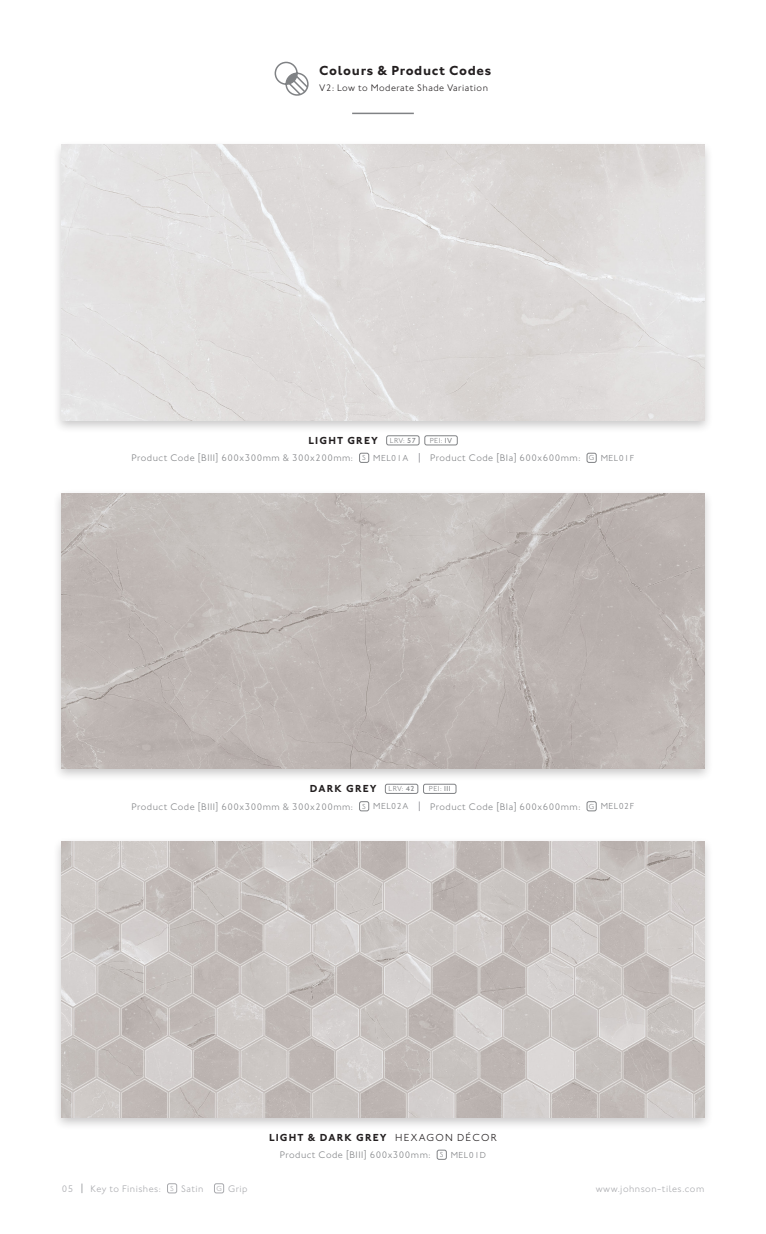
<style>
.page{position:relative;width:766px;height:1234px;background:#fff}
.page>*{position:absolute;margin:0;border:0;box-sizing:border-box;transform-origin:0 0}
.t1{font:700 13.5px "Johnston ITC Std";letter-spacing:.05em;color:#231f20}
.t2{font:700 10.5px "Johnston ITC Std";letter-spacing:.095em;color:#231f20}
.t3{font:300 10.5px "Johnston ITC Std";letter-spacing:.11em;color:#231f20}
.t4{font:300 9.75px "Johnston ITC Std";letter-spacing:.05em;color:#808285}
.t5{font:300 9.75px "Johnston ITC Std";letter-spacing:.05em;color:#a8a9ad}
.t6{font:300 9.75px "Johnston ITC Std";letter-spacing:.05em;color:#231f20}
.t7{font:300 9px "Johnston ITC Std";letter-spacing:.05em;color:#808285}
.t8{font:300 7.5px "Johnston ITC Std";letter-spacing:.06em;color:#808285}
.t9{font:300 7.5px "Johnston ITC Std";color:#a8a9ad}
.s1{font-weight:500}
</style>
<div class="page">
<hr style="left:352px;top:113px;width:62px;height:1px;background:#808285">
<svg style="left:274px;top:61px;width:35px;height:35px"></svg>
<div style="left:53px;top:140px;width:660px;height:293px;background:#231f20;opacity:.25"></div>
<img style="left:62px;top:145px;width:642px;height:275px">
<div style="left:386px;top:435px;width:33px;height:10px;border:1px solid #808285;border-radius:2px"></div>
<div style="left:359px;top:453px;width:10px;height:9px;border:1px solid #808285;border-radius:2px"></div>
<div style="left:586px;top:453px;width:10px;height:9px;border:1px solid #808285;border-radius:2px"></div>
<div style="left:167px;top:1183px;width:10px;height:9px;border:1px solid #a8a9ad;border-radius:2px"></div>
<div style="left:214px;top:1183px;width:10px;height:9px;border:1px solid #a8a9ad;border-radius:2px"></div>
<div style="left:424px;top:435px;width:33px;height:10px;border:1px solid #808285;border-radius:2px"></div>
<div style="left:53px;top:488px;width:660px;height:294px;background:#231f20;opacity:.25"></div>
<img style="left:62px;top:493px;width:642px;height:275px">
<div style="left:385px;top:783px;width:33px;height:10px;border:1px solid #808285;border-radius:2px"></div>
<div style="left:359px;top:801px;width:10px;height:9px;border:1px solid #808285;border-radius:2px"></div>
<div style="left:586px;top:801px;width:10px;height:9px;border:1px solid #808285;border-radius:2px"></div>
<div style="left:423px;top:783px;width:33px;height:10px;border:1px solid #808285;border-radius:2px"></div>
<div style="left:53px;top:837px;width:660px;height:293px;background:#231f20;opacity:.25"></div>
<img style="left:62px;top:841px;width:642px;height:275px">
<div style="left:437px;top:1149px;width:9px;height:10px;border:1px solid #808285;border-radius:2px"></div>
<p class="t1" style="left:319px;top:62px;width:174px">Colours &amp; Product Codes</p>
<p class="t6" style="left:319px;top:82px;width:170px">V2: Low to Moderate Shade Variation</p>
<p class="t2" style="left:308px;top:434px;width:71px">LIGHT GREY</p>
<p class="t8" style="left:390px;top:436px;width:28px">LRV: <span class="s1">57</span></p>
<p class="t4" style="left:131px;top:452px;width:223px">Product Code [BIII] 600x300mm &amp; 300x200mm:</p>
<p class="t8" style="left:362px;top:453px;width:5px">S</p>
<p class="t7" style="left:373px;top:452px;width:37px">MEL01A</p>
<p class="t4" style="left:430px;top:452px;width:152px">Product Code [BIa] 600x600mm:</p>
<p class="t8" style="left:588px;top:453px;width:7px">G</p>
<p class="t7" style="left:600px;top:452px;width:35px">MEL01F</p>
<p class="t8" style="left:429px;top:436px;width:24px">PEI: <span class="s1">IV</span></p>
<p class="t2" style="left:310px;top:782px;width:68px">DARK GREY</p>
<p class="t8" style="left:388px;top:784px;width:28px">LRV: <span class="s1">42</span></p>
<p class="t4" style="left:131px;top:800px;width:223px">Product Code [BIII] 600x300mm &amp; 300x200mm:</p>
<p class="t8" style="left:362px;top:801px;width:5px">S</p>
<p class="t7" style="left:373px;top:800px;width:37px">MEL02A</p>
<p class="t4" style="left:430px;top:800px;width:152px">Product Code [BIa] 600x600mm:</p>
<p class="t8" style="left:588px;top:801px;width:7px">G</p>
<p class="t7" style="left:600px;top:800px;width:35px">MEL02F</p>
<p class="t8" style="left:429px;top:784px;width:23px">PEI: <span class="s1">III</span></p>
<p class="t3" style="left:395px;top:1130px;width:103px">HEXAGON DÉCOR</p>
<p class="t2" style="left:269px;top:1130px;width:119px">LIGHT &amp; DARK GREY</p>
<p class="t4" style="left:280px;top:1148px;width:152px">Product Code [BIII] 600x300mm:</p>
<p class="t8" style="left:440px;top:1149px;width:5px">S</p>
<p class="t7" style="left:450px;top:1149px;width:37px">MEL01D</p>
<p class="t5" style="left:91px;top:1182px;width:72px">Key to Finishes:</p>
<p class="t9" style="left:170px;top:1183px;width:5px">S</p>
<p class="t5" style="left:181px;top:1182px;width:24px">Satin</p>
<p class="t9" style="left:216px;top:1183px;width:7px">G</p>
<p class="t5" style="left:228px;top:1182px;width:21px">Grip</p>
<p class="t5" style="left:62px;top:1182px;width:13px">05</p>
<p class="t5" style="left:595px;top:1182px;width:110px">www.johnson-tiles.com</p>
</div>
